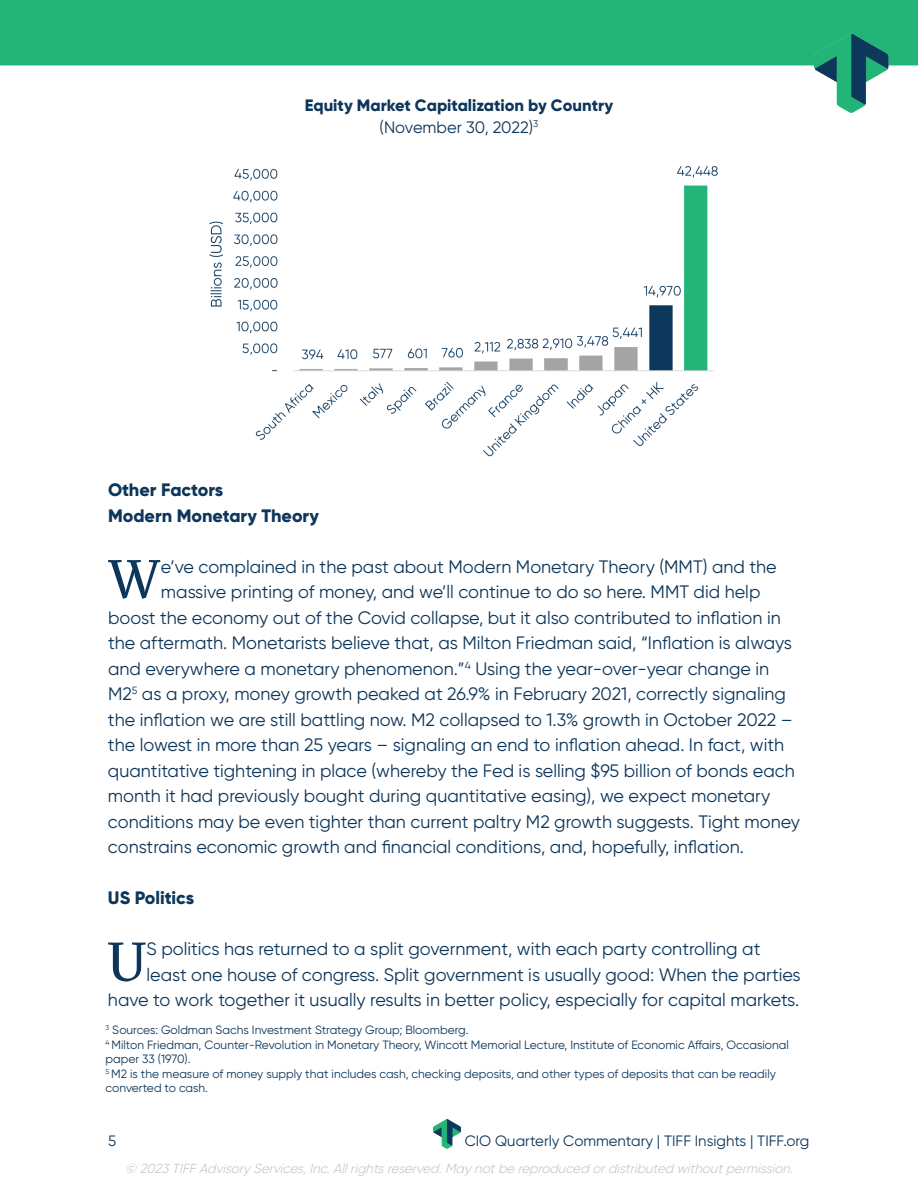
<style>
.page{position:relative;width:918px;height:1188px;background:#fff}
.page>*{position:absolute;margin:0;border:0;box-sizing:border-box;transform-origin:0 0}
.t1{font:54.3px "GT Sectra";color:#0d365a}
.t2{font:18px "Gilroy";color:#0d365a}
.t3{font:800 18px/25.5px "Gilroy";color:#0d365a}
.t4{font:800 16.5px/21.6px "Gilroy";color:#0d365a;text-align:center}
.t5{font:15px "Gilroy";color:#0d365a}
.t6{font:italic 300 13.2px "Gilroy";color:#bcbdc0}
.t7{font:12px/14.4px "Gilroy";color:#0d365a}
.s1{font-weight:400}
</style>
<div class="page">
<img style="left:434px;top:1119px;width:27px;height:30px">
<div style="left:0;top:0;width:918px;height:67px;background:#23b477"></div>
<img style="left:815px;top:33px;width:74px;height:80px">
<img style="left:209px;top:166px;width:509px;height:291px">
<p class="t4" style="left:305px;top:95px;width:310px">Equity Market Capitalization by Country <span class="s1">(November 30, 2022)</span><sup>3</sup></p>
<p class="t3" style="left:108px;top:477px;width:213px">Other Factors<br>Modern Monetary Theory</p>
<h1 class="t1" style="left:107px;top:548px;width:55px">W</h1>
<p class="t2" style="left:161px;top:555px;width:617px">e’ve complained in the past about Modern Monetary Theory (MMT) and the</p>
<p class="t2" style="left:161px;top:581px;width:601px">massive printing of money, and we’ll continue to do so here. MMT did help</p>
<p class="t2" style="left:108px;top:606px;width:674px">boost the economy out of the Covid collapse, but it also contributed to inflation in</p>
<p class="t2" style="left:108px;top:632px;width:686px">the aftermath. Monetarists believe that, as Milton Friedman said, “Inflation is always</p>
<p class="t2" style="left:108px;top:657px;width:663px">and everywhere a monetary phenomenon.”<sup>4</sup> Using the year-over-year change in</p>
<p class="t2" style="left:108px;top:683px;width:679px">M2<sup>5</sup> as a proxy, money growth peaked at 26.9% in February 2021, correctly signaling</p>
<p class="t2" style="left:108px;top:708px;width:686px">the inflation we are still battling now. M2 collapsed to 1.3% growth in October 2022 –</p>
<p class="t2" style="left:108px;top:734px;width:678px">the lowest in more than 25 years – signaling an end to inflation ahead. In fact, with</p>
<p class="t2" style="left:108px;top:759px;width:688px">quantitative tightening in place (whereby the Fed is selling $95 billion of bonds each</p>
<p class="t2" style="left:108px;top:785px;width:664px">month it had previously bought during quantitative easing), we expect monetary</p>
<p class="t2" style="left:108px;top:810px;width:694px">conditions may be even tighter than current paltry M2 growth suggests. Tight money</p>
<p class="t2" style="left:108px;top:836px;width:638px">constrains economic growth and financial conditions, and, hopefully, inflation.</p>
<p class="t3" style="left:108px;top:885px;width:88px">US Politics</p>
<h1 class="t1" style="left:107px;top:931px;width:41px">U</h1>
<p class="t2" style="left:147px;top:938px;width:615px">S politics has returned to a split government, with each party controlling at</p>
<p class="t2" style="left:147px;top:963px;width:656px">least one house of congress. Split government is usually good: When the parties</p>
<p class="t2" style="left:108px;top:989px;width:693px">have to work together it usually results in better policy, especially for capital markets.</p>
<p class="t7" style="left:106px;top:1023px;width:685px"><sup>3</sup> Sources: Goldman Sachs Investment Strategy Group; Bloomberg.<br><sup>4</sup> Milton Friedman, Counter-Revolution in Monetary Theory, Wincott Memorial Lecture, Institute of Economic Affairs, Occasional paper 33 (1970).<br><sup>5</sup> M2 is the measure of money supply that includes cash, checking deposits, and other types of deposits that can be readily converted to cash.</p>
<p class="t5" style="left:108px;top:1132px;width:10px">5</p>
<p class="t5" style="left:465px;top:1132px;width:346px">CIO Quarterly Commentary | TIFF Insights | TIFF.org</p>
<p class="t6" style="left:125px;top:1160px;width:672px">© 2023 TIFF AdvisoryServices,Inc.Allrightsreserved.Maynotbe reproduced ordistributed withoutpermission.</p>
</div>
